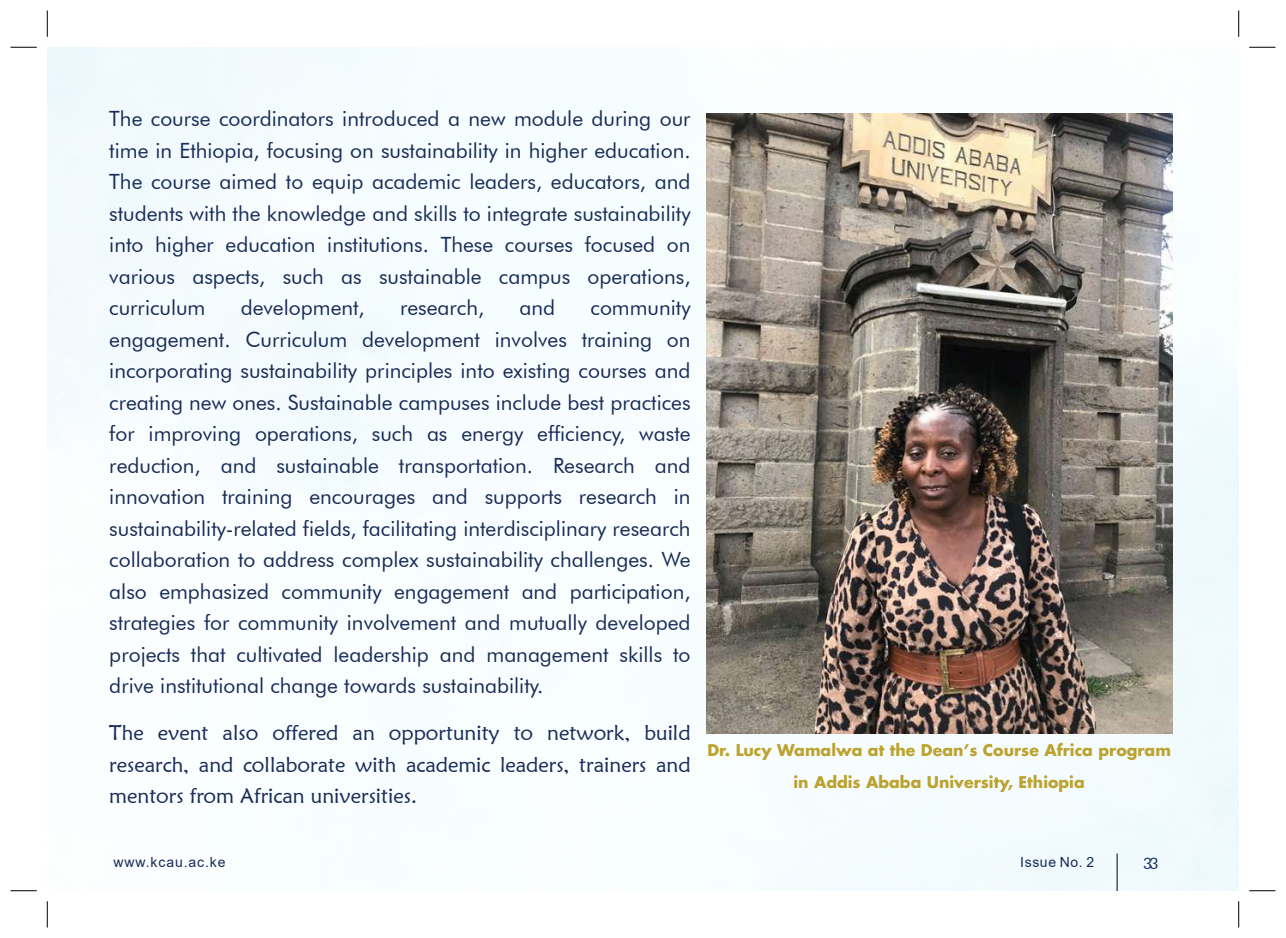
<style>
.page{position:relative;width:1286px;height:938px;background:#fff}
.page>*{position:absolute;margin:0;border:0;box-sizing:border-box;transform-origin:0 0}
.t1{font:21px/31.5px "Futura BT";color:#192b57;text-align:justify}
.t2{font:21px/31.5px "Maiandra GD";color:#192b57;text-align:justify}
.t3{font:700 15.75px/31.5px "Futura Std";color:#bca330;text-align:center}
.t4{font:15.75px "Futura BT";color:#192b57}
.t5{font:14px "Arial";letter-spacing:.065em;color:#192b57}
</style>
<div class="page">
<img style="left:47px;top:47px;width:1191px;height:844px">
<img style="left:706px;top:114px;width:465px;height:620px">
<hr style="left:1116px;top:853px;width:1px;height:38px;background:#000">
<svg style="left:10px;top:47px;width:27px;height:1px"></svg>
<svg style="left:47px;top:10px;width:1px;height:27px"></svg>
<svg style="left:1238px;top:10px;width:1px;height:27px"></svg>
<svg style="left:1249px;top:47px;width:26px;height:1px"></svg>
<svg style="left:10px;top:890px;width:27px;height:1px"></svg>
<svg style="left:47px;top:901px;width:1px;height:26px"></svg>
<svg style="left:1249px;top:890px;width:26px;height:1px"></svg>
<svg style="left:1238px;top:901px;width:1px;height:26px"></svg>
<p class="t1" style="left:109px;top:105px;width:582px">The course coordinators introduced a new module during our time in Ethiopia, focusing on sustainability in higher education.<br>The course aimed to equip academic leaders, educators, and students with the knowledge and skills to integrate sustainability into higher education institutions. These courses focused on various aspects, such as sustainable campus operations, curriculum</p>
<p class="t1" style="left:241px;top:294px;width:126px">development,</p>
<p class="t1" style="left:400px;top:294px;width:86px">research,</p>
<p class="t1" style="left:519px;top:294px;width:37px">and</p>
<p class="t1" style="left:109px;top:294px;width:582px;text-indent:481px">community engagement. Curriculum development involves training on incorporating sustainability principles into existing courses and creating new ones. Sustainable campuses include best practices for improving operations, such as energy efficiency, waste reduction, and sustainable transportation. Research and innovation training encourages and supports research in sustainability-related fields, facilitating interdisciplinary research collaboration to address complex sustainability challenges. We also emphasized community engagement and participation, strategies for community involvement and mutually developed projects that cultivated leadership and management skills to drive institutional change towards sustainability.</p>
<p class="t2" style="left:109px;top:719px;width:582px">The event also offered an opportunity to network, build research, and collaborate with academic leaders, trainers and mentors from African universities.</p>
<p class="t3" style="left:707px;top:735px;width:465px">Dr. Lucy Wamalwa at the Dean’s Course Africa program in Addis Ababa University, Ethiopia</p>
<p class="t5" style="left:113px;top:857px;width:113px">www.kcau.ac.ke</p>
<p class="t5" style="left:1019px;top:857px;width:75px">Issue No. 2</p>
<p class="t4" style="left:1142px;top:857px;width:17px">33</p>
</div>
